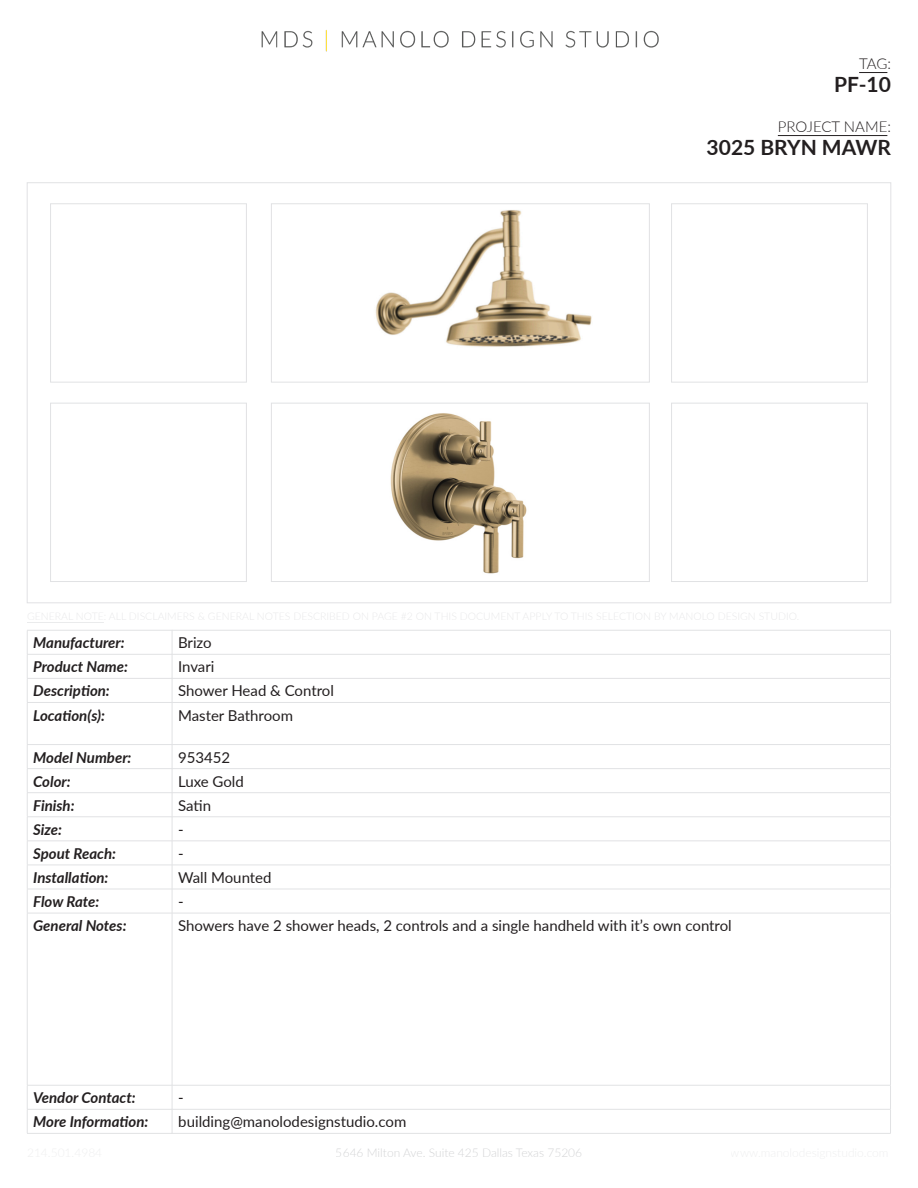
<style>
.page{position:relative;width:918px;height:1188px;background:#fff}
.page>*{position:absolute;margin:0;border:0;box-sizing:border-box;transform-origin:0 0}
.t1{font:700 21px "Lato";color:#231f20}
.t2{font:15px/24px "Lato";color:#231f20}
.t3{font:italic 700 15px/24px "Lato";color:#231f20}
.t4{font:300 15px "Lato";color:#231f20}
.t5{font:300 12px "Lato";color:#c7c8ca}
</style>
<div class="page">
<img style="left:261px;top:30px;width:398px;height:22px">
<hr style="left:27px;top:630px;width:145px;height:1px;background:#e1e2e4">
<hr style="left:27px;top:654px;width:145px;height:1px;background:#e1e2e4">
<hr style="left:27px;top:678px;width:145px;height:1px;background:#e1e2e4">
<svg style="left:27px;top:631px;width:1px;height:71px"></svg>
<hr style="left:27px;top:702px;width:145px;height:1px;background:#e1e2e4">
<hr style="left:27px;top:703px;width:1px;height:41px;background:#e1e2e4">
<hr style="left:27px;top:744px;width:145px;height:1px;background:#e1e2e4">
<hr style="left:27px;top:768px;width:145px;height:1px;background:#e1e2e4">
<hr style="left:27px;top:792px;width:145px;height:1px;background:#e1e2e4">
<hr style="left:27px;top:817px;width:145px;height:1px;background:#e1e2e4">
<hr style="left:27px;top:841px;width:145px;height:1px;background:#e1e2e4">
<hr style="left:27px;top:865px;width:145px;height:1px;background:#e1e2e4">
<hr style="left:27px;top:889px;width:145px;height:1px;background:#e1e2e4">
<svg style="left:27px;top:745px;width:1px;height:168px"></svg>
<hr style="left:27px;top:913px;width:145px;height:1px;background:#e1e2e4">
<hr style="left:27px;top:913px;width:1px;height:172px;background:#e1e2e4">
<hr style="left:27px;top:1085px;width:145px;height:1px;background:#e1e2e4">
<hr style="left:27px;top:1109px;width:145px;height:1px;background:#e1e2e4">
<svg style="left:27px;top:1086px;width:1px;height:47px"></svg>
<hr style="left:27px;top:1133px;width:145px;height:1px;background:#e1e2e4">
<svg style="left:859px;top:72px;width:28px;height:1px"></svg>
<hr style="left:778px;top:135px;width:109px;height:1px;background:#231f20">
<hr style="left:27px;top:622px;width:77px;height:1px;background:#b0b1b5">
<img style="left:375px;top:210px;width:217px;height:137px">
<div style="left:271px;top:204px;width:379px;height:178px;border:1px solid #e1e2e4"></div>
<div style="left:671px;top:204px;width:197px;height:178px;border:1px solid #e1e2e4"></div>
<div style="left:671px;top:403px;width:197px;height:179px;border:1px solid #e1e2e4"></div>
<div style="left:50px;top:204px;width:197px;height:178px;border:1px solid #e1e2e4"></div>
<div style="left:50px;top:403px;width:197px;height:179px;border:1px solid #e1e2e4"></div>
<hr style="left:172px;top:630px;width:719px;height:1px;background:#e1e2e4">
<hr style="left:172px;top:654px;width:719px;height:1px;background:#e1e2e4">
<hr style="left:172px;top:678px;width:719px;height:1px;background:#e1e2e4">
<svg style="left:172px;top:631px;width:1px;height:71px"></svg>
<svg style="left:890px;top:631px;width:1px;height:71px"></svg>
<hr style="left:172px;top:702px;width:719px;height:1px;background:#e1e2e4">
<hr style="left:172px;top:703px;width:1px;height:41px;background:#e1e2e4">
<hr style="left:890px;top:703px;width:1px;height:41px;background:#e1e2e4">
<hr style="left:172px;top:744px;width:719px;height:1px;background:#e1e2e4">
<hr style="left:172px;top:768px;width:719px;height:1px;background:#e1e2e4">
<hr style="left:172px;top:792px;width:719px;height:1px;background:#e1e2e4">
<hr style="left:172px;top:817px;width:719px;height:1px;background:#e1e2e4">
<hr style="left:172px;top:841px;width:719px;height:1px;background:#e1e2e4">
<hr style="left:172px;top:865px;width:719px;height:1px;background:#e1e2e4">
<hr style="left:172px;top:889px;width:719px;height:1px;background:#e1e2e4">
<svg style="left:172px;top:745px;width:1px;height:168px"></svg>
<svg style="left:890px;top:745px;width:1px;height:168px"></svg>
<hr style="left:172px;top:913px;width:719px;height:1px;background:#e1e2e4">
<hr style="left:172px;top:913px;width:1px;height:172px;background:#e1e2e4">
<hr style="left:890px;top:913px;width:1px;height:172px;background:#e1e2e4">
<hr style="left:172px;top:1085px;width:719px;height:1px;background:#e1e2e4">
<hr style="left:172px;top:1109px;width:719px;height:1px;background:#e1e2e4">
<svg style="left:172px;top:1086px;width:1px;height:47px"></svg>
<svg style="left:890px;top:1086px;width:1px;height:47px"></svg>
<hr style="left:172px;top:1133px;width:719px;height:1px;background:#e1e2e4">
<img style="left:390px;top:413px;width:137px;height:161px">
<div style="left:271px;top:403px;width:379px;height:179px;border:1px solid #e1e2e4"></div>
<p class="t4" style="left:859px;top:53px;width:33px">TAG:</p>
<h1 class="t1" style="left:834px;top:69px;width:58px">PF-10</h1>
<p class="t4" style="left:778px;top:116px;width:115px">PROJECT NAME:</p>
<h1 class="t1" style="left:707px;top:132px;width:186px">3025 BRYN MAWR</h1>
<p class="t3" style="left:33px;top:630px;width:96px">Manufacturer:<br>Product Name:<br>Description:<br>Location(s):</p>
<p class="t3" style="left:33px;top:745px;width:100px">Model Number:<br>Color:<br>Finish:<br>Size:<br>Spout Reach:<br>Installation:<br>Flow Rate:<br>General Notes:</p>
<p class="t2" style="left:178px;top:630px;width:157px">Brizo<br>Invari<br>Shower Head &amp; Control<br>Master Bathroom</p>
<p class="t2" style="left:178px;top:745px;width:555px">953452<br>Luxe Gold<br>Satin<br>-<br>-<br>Wall Mounted<br>-<br>Showers have 2 shower heads, 2 controls and a single handheld with it’s own control</p>
<p class="t3" style="left:33px;top:1085px;width:117px">Vendor Contact:<br>More Information:</p>
<p class="t2" style="left:178px;top:1085px;width:7px">-</p>
<p class="t2" style="left:178px;top:1109px;width:230px">building@manolodesignstudio.com</p>
<p class="t5" style="left:336px;top:1145px;width:248px">5646 Milton Ave. Suite 425 Dallas Texas 75206</p>
</div>
